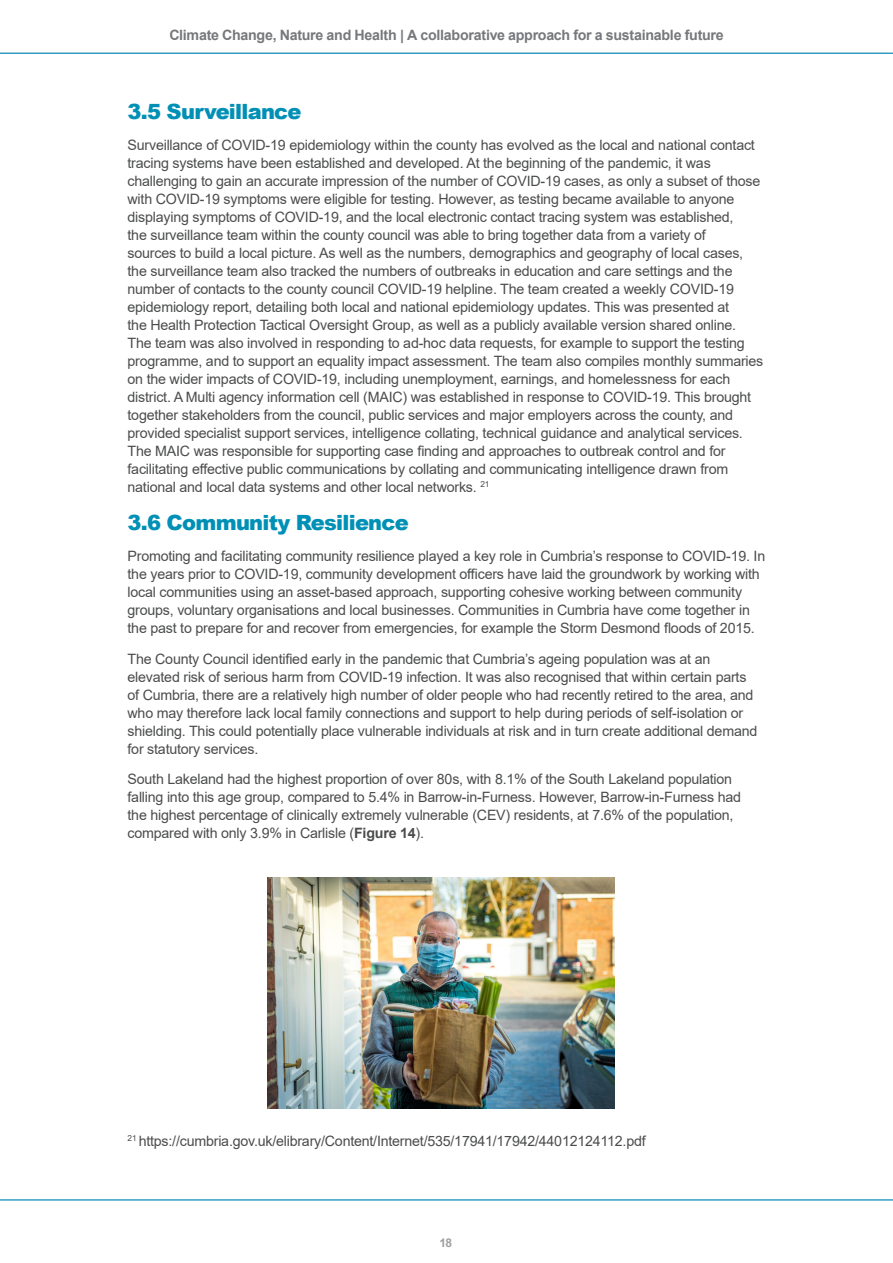
<style>
.page{position:relative;width:893px;height:1263px;background:#fff}
.page>*{position:absolute;margin:0;border:0;box-sizing:border-box;transform-origin:0 0}
.t1{font:900 21px "Arial";letter-spacing:-.035em;color:#0090b6}
.t2{font:14.25px/18px "Arial";letter-spacing:-.015em;color:#4b4c4d}
.t3{font:700 14.25px "Arial";letter-spacing:-.02em;color:#76787b}
.t4{font:700 12px "Arial";color:#9d9fa2}
.s1{font-weight:700}
</style>
<div class="page">
<hr style="left:0;top:53px;width:893px;height:1px;background:#339ec1">
<hr style="left:0;top:1199px;width:893px;height:2px;background:#339ec1">
<img style="left:268px;top:877px;width:346px;height:231px">
<p class="t3" style="left:170px;top:25px;width:556px">Climate Change, Nature and Health | A collaborative approach for a sustainable future</p>
<p class="t1" style="left:128px;top:96px;width:175px">3.5 Surveillance</p>
<p class="t2" style="left:128px;top:136px;width:637px">Surveillance of COVID-19 epidemiology within the county has evolved as the local and national contact tracing systems have been established and developed. At the beginning of the pandemic, it was challenging to gain an accurate impression of the number of COVID-19 cases, as only a subset of those with COVID-19 symptoms were eligible for testing. However, as testing became available to anyone displaying symptoms of COVID-19, and the local electronic contact tracing system was established,<br>the surveillance team within the county council was able to bring together data from a variety of<br>sources to build a local picture. As well as the numbers, demographics and geography of local cases, the surveillance team also tracked the numbers of outbreaks in education and care settings and the number of contacts to the county council COVID-19 helpline. The team created a weekly COVID-19 epidemiology report, detailing both local and national epidemiology updates. This was presented at<br>the Health Protection Tactical Oversight Group, as well as a publicly available version shared online.<br>The team was also involved in responding to ad-hoc data requests, for example to support the testing programme, and to support an equality impact assessment. The team also compiles monthly summaries on the wider impacts of COVID-19, including unemployment, earnings, and homelessness for each district. A Multi agency information cell (MAIC) was established in response to COVID-19. This brought together stakeholders from the council, public services and major employers across the county, and provided specialist support services, intelligence collating, technical guidance and analytical services.<br>The MAIC was responsible for supporting case finding and approaches to outbreak control and for facilitating effective public communications by collating and communicating intelligence drawn from national and local data systems and other local networks. <sup>21</sup></p>
<p class="t1" style="left:128px;top:507px;width:283px">3.6 Community Resilience</p>
<p class="t2" style="left:128px;top:547px;width:639px">Promoting and facilitating community resilience played a key role in Cumbria’s response to COVID-19. In the years prior to COVID-19, community development officers have laid the groundwork by working with local communities using an asset-based approach, supporting cohesive working between community groups, voluntary organisations and local businesses. Communities in Cumbria have come together in the past to prepare for and recover from emergencies, for example the Storm Desmond floods of 2015.</p>
<p class="t2" style="left:128px;top:649px;width:631px">The County Council identified early in the pandemic that Cumbria’s ageing population was at an elevated risk of serious harm from COVID-19 infection. It was also recognised that within certain parts of Cumbria, there are a relatively high number of older people who had recently retired to the area, and who may therefore lack local family connections and support to help during periods of self-isolation or shielding. This could potentially place vulnerable individuals at risk and in turn create additional demand for statutory services.</p>
<p class="t2" style="left:128px;top:770px;width:615px">South Lakeland had the highest proportion of over 80s, with 8.1% of the South Lakeland population falling into this age group, compared to 5.4% in Barrow-in-Furness. However, Barrow-in-Furness had the highest percentage of clinically extremely vulnerable (CEV) residents, at 7.6% of the population, compared with only 3.9% in Carlisle (<span class="s1">Figure 14</span>).</p>
<p class="t2" style="left:128px;top:1132px;width:520px"><sup>21</sup> https://cumbria.gov.uk/elibrary/Content/Internet/535/17941/17942/44012124112.pdf</p>
<p class="t4" style="left:439px;top:1234px;width:14px">18</p>
</div>
